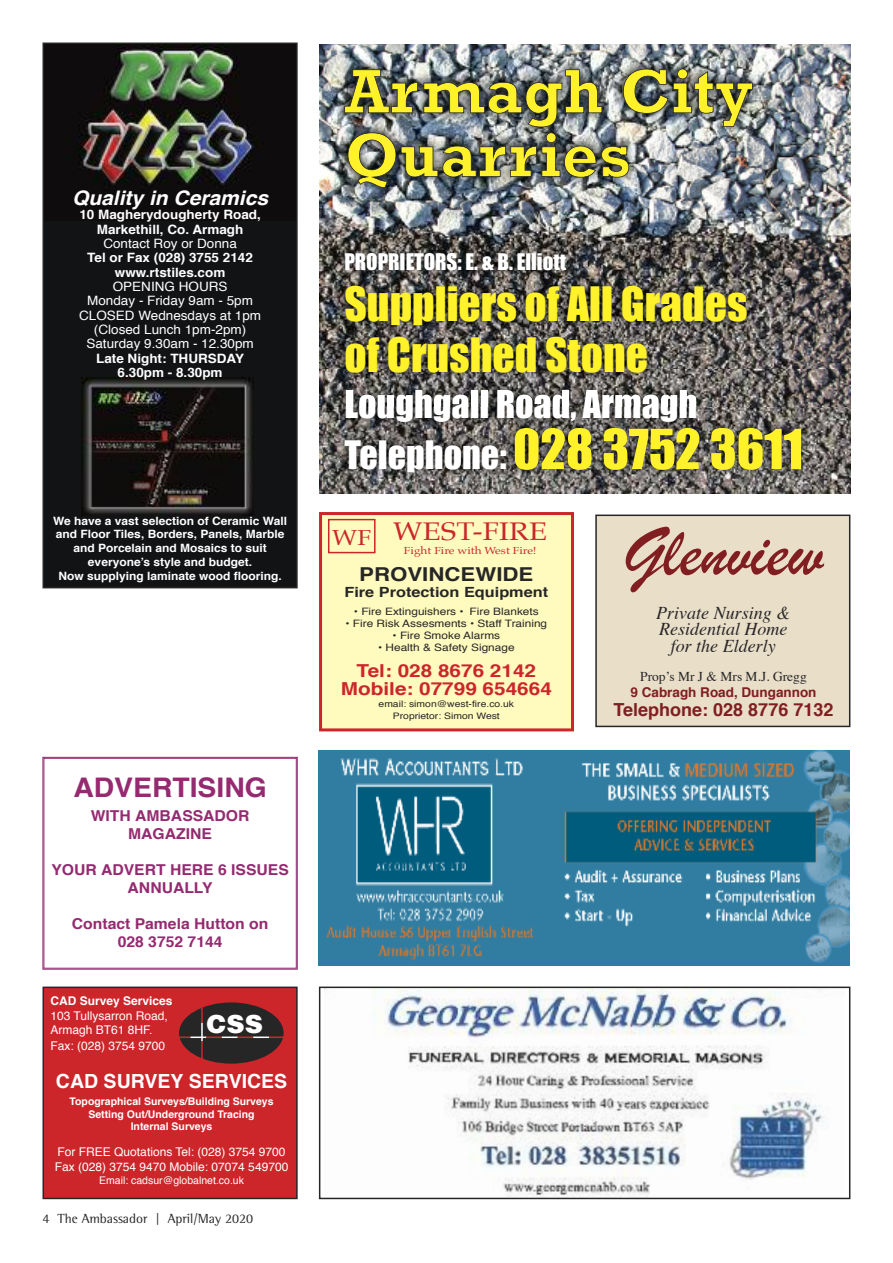
<style>
.page{position:relative;width:893px;height:1263px;background:#fff}
.page>*{position:absolute;margin:0;border:0;box-sizing:border-box;transform-origin:0 0}
.t1{font:72px "Brush Script";color:#801e22}
.t2{font:51px "Impact";color:#fff12a}
.t3{font:43.5px/51px "Impact";color:#fff12a}
.t4{font:36px "Impact";color:#fff}
.t5{font:700 27px "Helvetica";color:#952a70;scale:1.05 1}
.t6{font:25.5px "Palatino";color:#cc262b;scale:1.16 1}
.t7{font:900 25.5px "Helvetica";color:#fff}
.t8{font:21.75px "Palatino";color:#cc262b;scale:1.16 1}
.t9{font:21px "Impact";color:#fff}
.t10{font:italic 700 20.1px "Helvetica";color:#fff;scale:1.05 1}
.t11{font:700 19.5px "Helvetica";color:#fff}
.t12{font:700 19.2px "Helvetica";color:#272627;scale:1.16 1}
.t13{font:italic 18px/16.5px "Times";color:#272627;text-align:center}
.t14{font:700 18px "Helvetica";color:#801e22}
.t15{font:700 17.85px/18.5px "Helvetica";color:#cc262b;text-align:center;scale:1.16 1}
.t16{font:700 15px/18px "Helvetica";color:#952a70;text-align:center;scale:1.05 1}
.t17{font:700 14.1px "Helvetica";color:#272627;scale:1.16 1}
.t18{font:13.5px "Rotis Semi Serif";color:#272627}
.t19{font:700 13.5px "Helvetica";color:#801e22}
.t20{font:13.5px "Times";color:#272627}
.t21{font:12.9px/14.2px "Helvetica";color:#fff;text-align:center;scale:1.05 1}
.t22{font:700 12.9px/14.2px "Helvetica";color:#fff;text-align:center;scale:1.05 1}
.t23{font:12px/14.4px "Helvetica";color:#fff}
.t24{font:700 12px "Helvetica";color:#fff}
.t25{font:700 11.4px/13.8px "Helvetica";color:#fff;text-align:center;scale:1.05 1}
.t26{font:700 10.5px/12.6px "Helvetica";color:#fff;text-align:center}
.t27{font:10.5px "Helvetica";color:#fff}
.t28{font:10.2px "Helvetica";color:#272627;scale:1.16 1}
.t29{font:10.2px "Palatino";color:#cc262b;scale:1.16 1}
.t30{font:9px/12px "Helvetica";color:#272627;text-align:center;scale:1.16 1}
.s1{font-size:36px;color:#fff}
</style>
<div class="page">
<div style="left:43px;top:43px;width:254px;height:545px;background:#111315"></div>
<img style="left:66px;top:46px;width:198px;height:149px">
<div style="left:43px;top:43px;width:255px;height:545px;border:2px solid #272627"></div>
<div style="left:43px;top:987px;width:254px;height:211px;background:#cc262b"></div>
<div style="left:43px;top:986px;width:255px;height:213px;border:2px solid #272627"></div>
<img style="left:324px;top:989px;width:502px;height:207px">
<div style="left:319px;top:986px;width:531px;height:213px;border:2px solid #272627"></div>
<div style="left:596px;top:515px;width:254px;height:211px;background:#e9dec8"></div>
<div style="left:595px;top:514px;width:255px;height:213px;border:2px solid #272627"></div>
<img style="left:82px;top:378px;width:170px;height:138px">
<div style="left:179px;top:1002px;width:105px;height:62px;background:#272627;border-radius:50%"></div>
<hr style="left:201px;top:1001px;width:2px;height:22px;background:#cc262b">
<hr style="left:201px;top:1041px;width:2px;height:27px;background:#cc262b">
<svg style="left:179px;top:1023px;width:105px;height:18px"></svg>
<img style="left:320px;top:44px;width:530px;height:449px">
<img style="left:335px;top:141px;width:307px;height:60px">
<img style="left:331px;top:55px;width:435px;height:86px">
<img style="left:335px;top:119px;width:9px;height:22px">
<img style="left:344px;top:69px;width:408px;height:119px">
<img style="left:323px;top:493px;width:528px;height:1px">
<img style="left:850px;top:370px;width:1px;height:123px">
<img style="left:323px;top:406px;width:527px;height:87px">
<img style="left:794px;top:370px;width:56px;height:36px">
<img style="left:319px;top:213px;width:475px;height:193px">
<img style="left:346px;top:390px;width:122px;height:16px">
<div style="left:322px;top:515px;width:249px;height:213px;background:#fffbbf"></div>
<div style="left:319px;top:512px;width:255px;height:219px;border:3px solid #cc262b"></div>
<div style="left:328px;top:519px;width:48px;height:34px;border:2px solid #cc262b"></div>
<img style="left:319px;top:751px;width:531px;height:214px">
<div style="left:43px;top:757px;width:255px;height:212px;border:1px solid #952a70"></div>
<h3 class="t10" style="left:72px;top:190px;width:188px">Quality in Ceramics</h3>
<p class="t22" style="left:79px;top:209px;width:174px">10 Magherydougherty Road,<br>Markethill, Co. Armagh</p>
<p class="t21" style="left:103px;top:237px;width:129px">Contact Roy or Donna</p>
<p class="t22" style="left:87px;top:252px;width:159px">Tel or Fax (028) 3755 2142 www.rtstiles.com</p>
<p class="t21" style="left:79px;top:280px;width:175px">OPENING HOURS<br>Monday - Friday 9am - 5pm<br>CLOSED Wednesdays at 1pm (Closed Lunch 1pm-2pm)<br>Saturday 9.30am - 12.30pm</p>
<p class="t22" style="left:96px;top:352px;width:142px">Late Night: THURSDAY<br>6.30pm - 8.30pm</p>
<h3 class="t9" style="left:344px;top:249px;width:223px">PROPRIETORS: E. &amp; B. Elliott</h3>
<h3 class="t3" style="left:344px;top:278px;width:405px">Suppliers of All Grades of Crushed Stone</h3>
<h3 class="t4" style="left:344px;top:382px;width:354px">Loughgall Road, Armagh</h3>
<h2 class="t2" style="left:344px;top:418px;width:460px"><span class="s1">Telephone:</span> 028 3752 3611</h2>
<p class="t25" style="left:53px;top:515px;width:224px">We have a vast selection of Ceramic Wall and Floor Tiles, Borders, Panels, Marble and Porcelain and Mosaics to suit everyone’s style and budget.<br>Now supplying laminate wood flooring.</p>
<h3 class="t6" style="left:393px;top:519px;width:134px">WEST-FIRE</h3>
<h3 class="t8" style="left:332px;top:527px;width:35px">WF</h3>
<p class="t29" style="left:404px;top:545px;width:116px">Fight Fire with West Fire!</p>
<h3 class="t12" style="left:359px;top:566px;width:152px">PROVINCEWIDE</h3>
<p class="t17" style="left:344px;top:586px;width:177px">Fire Protection Equipment</p>
<p class="t28" style="left:354px;top:608px;width:161px">• Fire Extinguishers • Fire Blankets</p>
<p class="t28" style="left:345px;top:620px;width:175px">• Fire Risk Assesments • Staff Training</p>
<p class="t28" style="left:393px;top:632px;width:94px">• Fire Smoke Alarms</p>
<p class="t28" style="left:378px;top:644px;width:119px">• Health &amp; Safety Signage</p>
<h3 class="t15" style="left:341px;top:663px;width:183px">Tel: 028 8676 2142<br>Mobile: 07799 654664</h3>
<p class="t30" style="left:379px;top:699px;width:118px">email: simon@west-fire.co.uk<br>Proprietor: Simon West</p>
<h3 class="t5" style="left:73px;top:777px;width:186px">ADVERTISING</h3>
<h3 class="t16" style="left:91px;top:808px;width:153px">WITH AMBASSADOR<br>MAGAZINE</h3>
<h3 class="t16" style="left:51px;top:862px;width:228px">YOUR ADVERT HERE 6 ISSUES<br>ANNUALLY</h3>
<h3 class="t16" style="left:72px;top:916px;width:189px">Contact Pamela Hutton on<br>028 3752 7144</h3>
<p class="t24" style="left:50px;top:996px;width:124px">CAD Survey Services</p>
<p class="t23" style="left:50px;top:1009px;width:119px">103 Tullysarron Road,<br>Armagh BT61 8HF.</p>
<p class="t23" style="left:50px;top:1039px;width:116px">Fax: (028) 3754 9700</p>
<h3 class="t11" style="left:56px;top:1073px;width:233px">CAD SURVEY SERVICES</h3>
<p class="t26" style="left:70px;top:1096px;width:206px">Topographical Surveys/Building Surveys<br>Setting Out/Underground Tracing<br>Internal Surveys</p>
<p class="t23" style="left:55px;top:1146px;width:235px">For FREE Quotations Tel: (028) 3754 9700<br>Fax (028) 3754 9470 Mobile: 07074 549700</p>
<p class="t27" style="left:99px;top:1176px;width:146px">Email: cadsur@globalnet.co.uk</p>
<h3 class="t7" style="left:207px;top:1006px;width:58px">CSS</h3>
<p class="t18" style="left:43px;top:1214px;width:212px">4 The Ambassador | April/May 2020</p>
<h1 class="t1" style="left:623px;top:510px;width:202px">Glenview</h1>
<h3 class="t13" style="left:656px;top:606px;width:136px">Private Nursing &amp;<br>Residential Home for the Elderly</h3>
<p class="t19" style="left:630px;top:686px;width:188px">9 Cabragh Road, Dungannon</p>
<h3 class="t14" style="left:614px;top:703px;width:221px">Telephone: 028 8776 7132</h3>
<p class="t20" style="left:640px;top:671px;width:168px">Prop’s Mr J &amp; Mrs M.J. Gregg</p>
</div>
